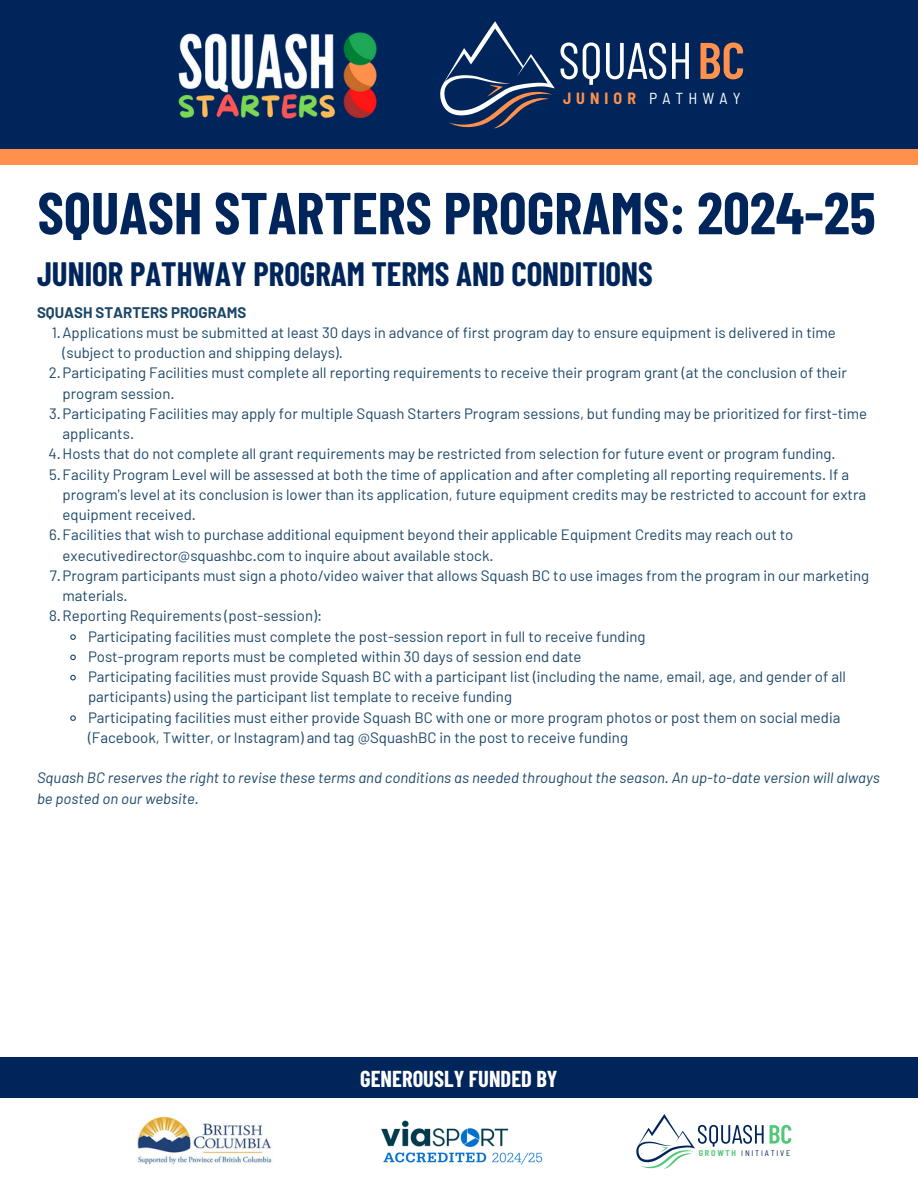
<style>
.page{position:relative;width:918px;height:1188px;background:#fff}
.page>*{position:absolute;margin:0;border:0;box-sizing:border-box;transform-origin:0 0}
.t1{font:700 59.1px "Barlow Condensed";color:#00255b}
.t2{font:700 33px "Barlow Condensed";color:#00255b}
.t3{font:700 22.5px "Barlow Condensed";color:#fff}
.t4{font:semi-condensed 15.9px "Barlow";letter-spacing:.32em;color:#fff}
.t5{font:15px/20.2px "Barlow";color:#1c4768}
.t6{font:italic 15px/20.2px "Barlow";color:#1c4768}
.t7{font:700 15px "Barlow";color:#1c4768}
.t8{font:semi-condensed 8.1px "Barlow";letter-spacing:.22em;color:#00255b}
.s1{font-weight:700;color:#ff914d}
.s2{font-weight:700;color:#50c878}
</style>
<div class="page">
<svg style="left:70px;top:634px;width:6px;height:6px"></svg>
<svg style="left:70px;top:654px;width:6px;height:7px"></svg>
<svg style="left:70px;top:674px;width:6px;height:7px"></svg>
<svg style="left:70px;top:715px;width:6px;height:6px"></svg>
<div style="left:0;top:1057px;width:918px;height:40px;background:#00255b"></div>
<div style="left:0;top:0;width:918px;height:150px;background:#00255b"></div>
<div style="left:0;top:149px;width:918px;height:16px;background:#ff914d"></div>
<svg style="left:440px;top:21px;width:115px;height:107px"></svg>
<svg style="left:561px;top:43px;width:128px;height:42px"></svg>
<svg style="left:700px;top:43px;width:43px;height:36px"></svg>
<img style="left:178px;top:32px;width:199px;height:87px">
<img style="left:137px;top:1116px;width:135px;height:49px">
<svg style="left:636px;top:1114px;width:128px;height:55px"></svg>
<svg style="left:770px;top:1125px;width:21px;height:19px"></svg>
<img style="left:381px;top:1120px;width:161px;height:45px">
<p class="t4" style="left:563px;top:88px;width:179px"><span class="s1">JUNIOR</span> PATHWAY</p>
<p class="t1" style="left:38px;top:175px;width:840px">SQUASH STARTERS PROGRAMS: 2024-25</p>
<p class="t2" style="left:37px;top:253px;width:617px">JUNIOR PATHWAY PROGRAM TERMS AND CONDITIONS</p>
<p class="t7" style="left:37px;top:303px;width:211px">SQUASH STARTERS PROGRAMS</p>
<p class="t5" style="left:63px;top:322px;width:775px;text-indent:-11px">1.Applications must be submitted at least 30 days in advance of first program day to ensure equipment is delivered in time (subject to production and shipping delays).</p>
<h5 class="t5" style="left:63px;top:362px;width:786px;text-indent:-14px">2.Participating Facilities must complete all reporting requirements to receive their program grant (at the conclusion of their program session.</h5>
<h1 class="t5" style="left:63px;top:403px;width:806px;text-indent:-13px">3.Participating Facilities may apply for multiple Squash Starters Program sessions, but funding may be prioritized for first-time applicants.</h1>
<h2 class="t5" style="left:49px;top:443px;width:788px">4.Hosts that do not complete all grant requirements may be restricted from selection for future event or program funding.</h2>
<h4 class="t5" style="left:63px;top:464px;width:805px;text-indent:-13px">5.Facility Program Level will be assessed at both the time of application and after completing all reporting requirements. If a program's level at its conclusion is lower than its application, future equipment credits may be restricted to account for extra equipment received.</h4>
<p class="t5" style="left:63px;top:524px;width:732px;text-indent:-13px">6.Facilities that wish to purchase additional equipment beyond their applicable Equipment Credits may reach out to executivedirector@squashbc.com to inquire about available stock.</p>
<p class="t5" style="left:63px;top:565px;width:808px;text-indent:-13px">7.Program participants must sign a photo/video waiver that allows Squash BC to use images from the program in our marketing materials.</p>
<p class="t5" style="left:49px;top:605px;width:274px">8.Reporting Requirements (post-session):</p>
<p class="t5" style="left:88px;top:626px;width:559px">Participating facilities must complete the post-session report in full to receive funding</p>
<p class="t5" style="left:88px;top:646px;width:495px">Post-program reports must be completed within 30 days of session end date</p>
<p class="t5" style="left:88px;top:666px;width:760px">Participating facilities must provide Squash BC with a participant list (including the name, email, age, and gender of all participants) using the participant list template to receive funding</p>
<p class="t5" style="left:88px;top:707px;width:754px">Participating facilities must either provide Squash BC with one or more program photos or post them on social media (Facebook, Twitter, or Instagram) and tag @SquashBC in the post to receive funding</p>
<p class="t6" style="left:37px;top:767px;width:844px">Squash BC reserves the right to revise these terms and conditions as needed throughout the season. An up-to-date version will always be posted on our website.</p>
<p class="t3" style="left:360px;top:1064px;width:199px">GENEROUSLY FUNDED BY</p>
<h6 class="t8" style="left:699px;top:1148px;width:93px"><span class="s2">GROWTH</span> INITIATIVE</h6>
</div>
